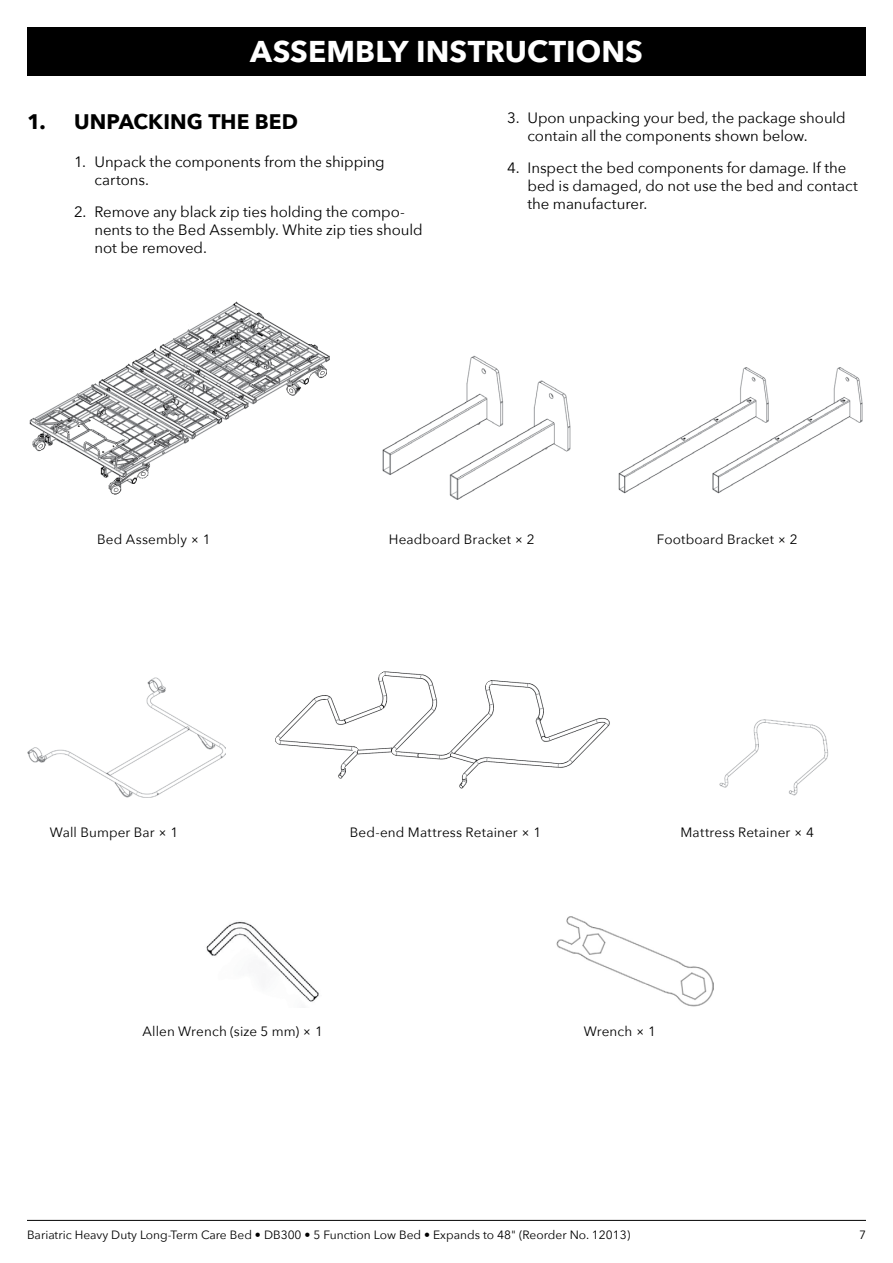
<style>
.page{position:relative;width:893px;height:1263px;background:#fff}
.page>*{position:absolute;margin:0;border:0;box-sizing:border-box;transform-origin:0 0}
.t1{font:700 30px "Avenir Next";color:#fff}
.t2{font:700 21px "Avenir Next";letter-spacing:.005em;color:#000}
.t3{font:15px/18px "Avenir Next";letter-spacing:-.005em;color:#000}
.t4{font:13.5px "Avenir Next";letter-spacing:.01em;color:#000}
.t5{font:12px "Avenir Next";color:#000}
</style>
<div class="page">
<hr style="left:27px;top:1220px;width:839px;height:1px;background:#000">
<div style="left:27px;top:27px;width:839px;height:49px;background:#000"></div>
<img style="left:206px;top:921px;width:113px;height:81px">
<img style="left:382px;top:355px;width:189px;height:145px">
<img style="left:275px;top:671px;width:335px;height:118px">
<img style="left:556px;top:916px;width:157px;height:91px">
<img style="left:618px;top:367px;width:245px;height:127px">
<img style="left:719px;top:719px;width:110px;height:77px">
<img style="left:29px;top:301px;width:301px;height:194px">
<svg style="left:71px;top:374px;width:24px;height:20px"></svg>
<svg style="left:170px;top:321px;width:20px;height:19px"></svg>
<img style="left:27px;top:677px;width:199px;height:121px">
<h1 class="t1" style="left:250px;top:26px;width:394px">ASSEMBLY INSTRUCTIONS</h1>
<h2 class="t2" style="left:27px;top:103px;width:272px">1. UNPACKING THE BED</h2>
<p class="t3" style="left:95px;top:152px;width:292px;text-indent:-20px">1. Unpack the components from the shipping cartons.</p>
<p class="t3" style="left:95px;top:202px;width:330px;text-indent:-20px">2. Remove any black zip ties holding the compo&shy;nents to the Bed Assembly. White zip ties should not be removed.</p>
<p class="t3" style="left:527px;top:108px;width:320px;text-indent:-20px">3. Upon unpacking your bed, the package should contain all the components shown below.</p>
<p class="t3" style="left:527px;top:158px;width:332px;text-indent:-20px">4. Inspect the bed components for damage. If the bed is damaged, do not use the bed and contact the manufacturer.</p>
<p class="t4" style="left:97px;top:528px;width:115px">Bed Assembly × 1</p>
<p class="t4" style="left:50px;top:821px;width:130px">Wall Bumper Bar × 1</p>
<p class="t4" style="left:389px;top:528px;width:147px">Headboard Bracket × 2</p>
<p class="t4" style="left:657px;top:528px;width:143px">Footboard Bracket × 2</p>
<p class="t4" style="left:350px;top:821px;width:193px">Bed-end Mattress Retainer × 1</p>
<p class="t4" style="left:680px;top:821px;width:135px">Mattress Retainer × 4</p>
<p class="t4" style="left:143px;top:1020px;width:182px">Allen Wrench (size 5 mm) × 1</p>
<p class="t4" style="left:584px;top:1020px;width:74px">Wrench × 1</p>
<p class="t5" style="left:27px;top:1225px;width:605px">Bariatric Heavy Duty Long-Term Care Bed • DB300 • 5 Function Low Bed • Expands to 48" (Reorder No. 12013)</p>
<p class="t5" style="left:859px;top:1225px;width:8px">7</p>
</div>
